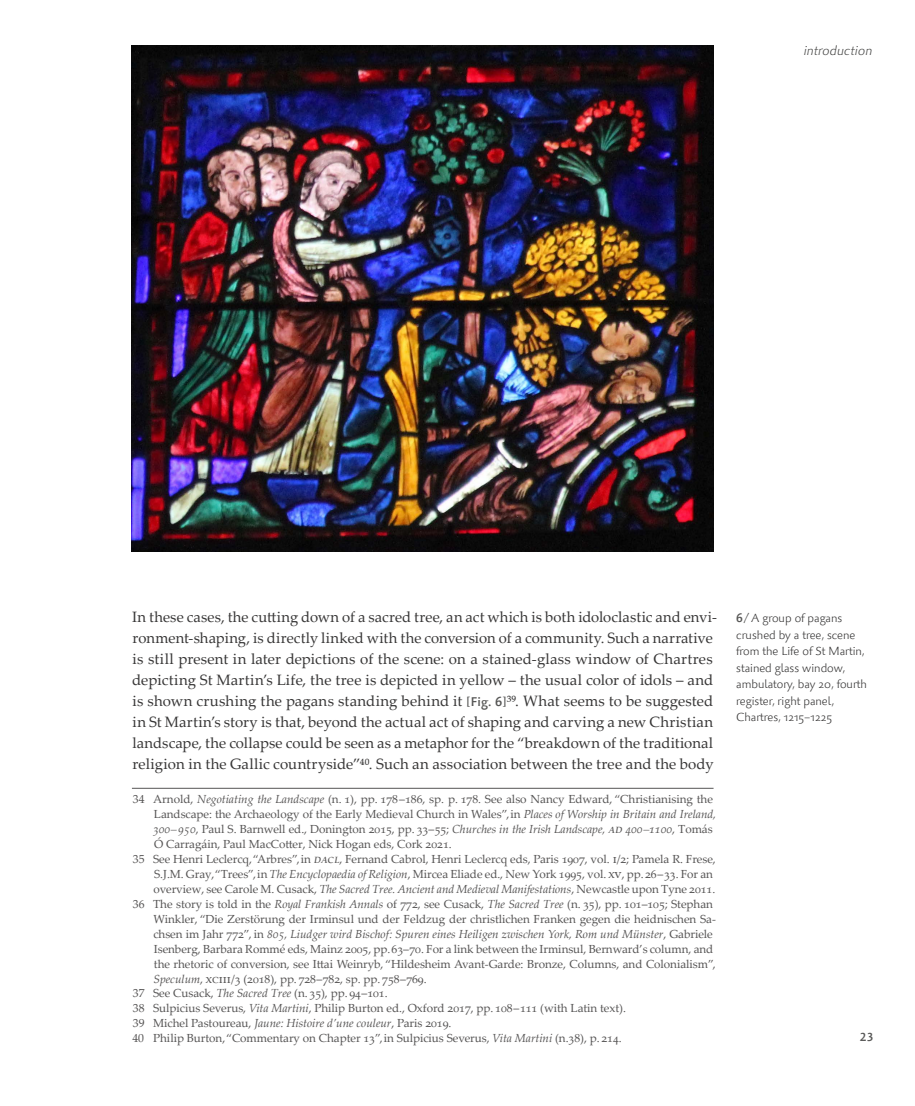
<style>
.page{position:relative;width:915px;height:1106px;background:#fff}
.page>*{position:absolute;margin:0;border:0;box-sizing:border-box;transform-origin:0 0}
.odstavec_BEZ_odsazen{font:15px/21px "Palatino Linotype";letter-spacing:.01em;color:#373636}
.t1{font:italic 300 13.5px "Palatino Sans Com";letter-spacing:.005em;color:#474746}
.t2{font:300 12px/16.5px "Palatino Sans Com";color:#373636}
.t3{font:500 12px "Palatino Sans Com";color:#575756}
.t4{font:11.7px/15px "Palatino Linotype";letter-spacing:-.005em;color:#555454}
.s1{font-family:"Palatino Sans Com";font-weight:500;font-size:12.75px;color:#575756}
.s2{font-style:italic}
.s3{font-style:italic;font-size:13.2px}
.s4{font-size:13.2px}
.s5{font-weight:500;color:#575756}
</style>
<div class="page">
<hr style="left:132px;top:788px;width:581px;height:1px;background:#555454">
<img style="left:132px;top:45px;width:581px;height:506px">
<p class="t1" style="left:803px;top:43px;width:70px">introduction</p>
<p class="odstavec_BEZ_odsazen" style="left:132px;top:606px;width:586px">In these cases, the cutting down of a sacred tree, an act which is both idoloclastic and envi&shy;ronment-shaping, is directly linked with the conversion of a community. Such a narrative is still present in later depictions of the scene: on a stained-glass window of Chartres depicting St Martin’s Life, the tree is depicted in yellow – the usual color of idols – and is shown crushing the pagans standing behind it <span class="s1">[Fig. 6]</span>39. What seems to be suggested in St Martin’s story is that, beyond the actual act of shaping and carving a new Christian landscape, the collapse could be seen as a metaphor for the “breakdown of the traditional religion in the Gallic countryside”40. Such an association between the tree and the body</p>
<p class="t4" style="left:153px;top:791px;width:564px;text-indent:-20px">34 Arnold, <span class="s2">Negotiating the Landscape</span> (n. 1), pp. 178–186, sp. p. 178. See also Nancy Edward, “Christianising the Landscape: the Archaeology of the Early Medieval Church in Wales”, in <span class="s2">Places of Worship in Britain and Ireland, 300–950</span>, Paul S. Barnwell ed., Donington 2015, pp. 33–55; <span class="s2">Churches in the Irish Landscape,</span> <span class="s3">ad</span> <span class="s2">400–1100</span>, Tomás Ó Carragáin, Paul MacCotter, Nick Hogan eds, Cork 2021.</p>
<p class="t4" style="left:153px;top:851px;width:563px;text-indent:-21px">35 See Henri Leclercq, “Arbres”, in <span class="s3">dacl</span>, Fernand Cabrol, Henri Leclercq eds, Paris 1907, vol. <span class="s4">i</span>/2; Pamela R. Frese,<br>S.J.M. Gray, “Trees”, in <span class="s2">The Encyclopaedia of Religion</span>, Mircea Eliade ed., New York 1995, vol. <span class="s4">xv</span>, pp. 26–33. For an overview, see Carole M. Cusack, <span class="s2">The Sacred Tree. Ancient and Medieval Manifestations</span>, Newcastle upon Tyne 2011.</p>
<p class="t4" style="left:153px;top:895px;width:564px;text-indent:-20px">36 The story is told in the <span class="s2">Royal Frankish Annals</span> of 772, see Cusack, <span class="s2">The Sacred Tree</span> (n. 35), pp. 101–105; Stephan Winkler, “Die Zerstörung der Irminsul und der Feldzug der christlichen Franken gegen die heidnischen Sa&shy;chsen im Jahr 772”, in <span class="s2">805, Liudger wird Bischof: Spuren eines Heiligen zwischen York, Rom und Münster</span>, Gabriele Isenberg, Barbara Rommé eds, Mainz 2005, pp. 63–70. For a link between the Irminsul, Bernward’s column, and the rhetoric of conversion, see Ittai Weinryb, “Hildesheim Avant-Garde: Bronze, Columns, and Colonialism”, <span class="s2">Speculum</span>, <span class="s4">xciii</span>/3 (2018), pp. 728–782, sp. pp. 758–769.</p>
<p class="t4" style="left:133px;top:985px;width:256px">37 See Cusack, <span class="s2">The Sacred Tree</span> (n. 35), pp. 94–101.</p>
<p class="t4" style="left:133px;top:1000px;width:494px">38 Sulpicius Severus, <span class="s2">Vita Martini</span>, Philip Burton ed., Oxford 2017, pp. 108–111 (with Latin text).</p>
<p class="t4" style="left:133px;top:1015px;width:320px">39 Michel Pastoureau, <span class="s2">Jaune: Histoire d’une couleur</span>, Paris 2019.</p>
<p class="t4" style="left:132px;top:1030px;width:490px">40 Philip Burton, “Commentary on Chapter 13”, in Sulpicius Severus, <span class="s2">Vita Martini</span> (n.38), p. 214.</p>
<p class="t2" style="left:736px;top:610px;width:132px"><span class="s5">6/</span>A group of pagans crushed by a tree, scene from the Life of St Martin, stained glass window, ambulatory, bay 20, fourth register, right panel,<br>Chartres, 1215–1225</p>
<p class="t3" style="left:859px;top:1029px;width:15px">23</p>
</div>
